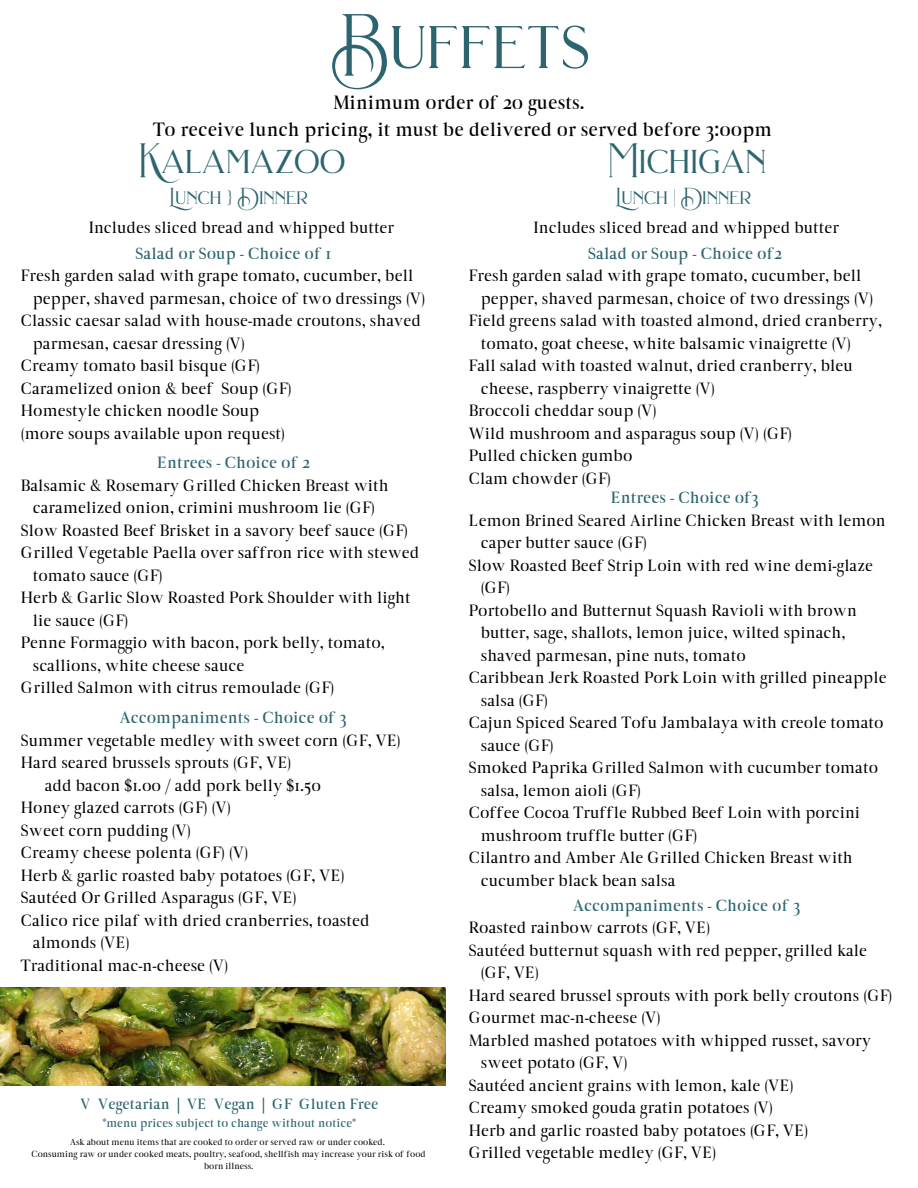
<style>
.page{position:relative;width:918px;height:1188px;background:#fff}
.page>*{position:absolute;margin:0;border:0;box-sizing:border-box;transform-origin:0 0}
.t1{font:60px "Brilon";color:#2c6570}
.t2{font:33px "Brilon";color:#2c6570}
.t3{font:600 19.5px "Carra";color:#000}
.t4{font:18px "Brilon";color:#2c6570}
.t5{font:16.5px "Carra";color:#000}
.t6{font:600 16.5px "Carra";color:#2c6570}
.t7{font:600 15px "Carra";color:#2c6570}
.t8{font:600 12px "Carra";color:#2c6570}
.t9{font:9px/12px "Carra";color:#000;text-align:center}
</style>
<div class="page">
<img style="left:0;top:988px;width:446px;height:98px">
<p class="t1" style="left:330px;top:-1px;width:262px">Buffets</p>
<p class="t3" style="left:333px;top:91px;width:253px">Minimum order of 20 guests.</p>
<p class="t3" style="left:153px;top:118px;width:620px">To receive lunch pricing, it must be delivered or served before 3:00pm</p>
<p class="t2" style="left:140px;top:136px;width:207px">Kalamazoo</p>
<p class="t4" style="left:169px;top:183px;width:140px">Lunch } Dinner</p>
<p class="t2" style="left:608px;top:136px;width:159px">Michigan</p>
<p class="t4" style="left:615px;top:183px;width:137px">Lunch | Dinner</p>
<p class="t6" style="left:588px;top:244px;width:195px">Salad or Soup - Choice of2</p>
<p class="t5" style="left:469px;top:266px;width:394px">Fresh garden salad with grape tomato, cucumber, bell</p>
<p class="t5" style="left:481px;top:289px;width:394px">pepper, shaved parmesan, choice of two dressings (V)</p>
<p class="t5" style="left:469px;top:311px;width:415px">Field greens salad with toasted almond, dried cranberry,</p>
<p class="t5" style="left:481px;top:334px;width:372px">tomato, goat cheese, white balsamic vinaigrette (V)</p>
<p class="t5" style="left:469px;top:356px;width:386px">Fall salad with toasted walnut, dried cranberry, bleu</p>
<p class="t5" style="left:481px;top:379px;width:236px">cheese, raspberry vinaigrette (V)</p>
<p class="t5" style="left:469px;top:401px;width:189px">Broccoli cheddar soup (V)</p>
<p class="t5" style="left:469px;top:424px;width:325px">Wild mushroom and asparagus soup (V) (GF)</p>
<p class="t5" style="left:469px;top:446px;width:165px">Pulled chicken gumbo</p>
<p class="t5" style="left:469px;top:469px;width:144px">Clam chowder (GF)</p>
<p class="t5" style="left:89px;top:218px;width:307px">Includes sliced bread and whipped butter</p>
<p class="t5" style="left:534px;top:218px;width:307px">Includes sliced bread and whipped butter</p>
<p class="t6" style="left:136px;top:244px;width:197px">Salad or Soup - Choice of 1</p>
<p class="t5" style="left:21px;top:266px;width:394px">Fresh garden salad with grape tomato, cucumber, bell</p>
<p class="t5" style="left:33px;top:289px;width:394px">pepper, shaved parmesan, choice of two dressings (V)</p>
<p class="t5" style="left:21px;top:311px;width:402px">Classic caesar salad with house-made croutons, shaved</p>
<p class="t5" style="left:33px;top:334px;width:214px">parmesan, caesar dressing (V)</p>
<p class="t5" style="left:21px;top:356px;width:241px">Creamy tomato basil bisque (GF)</p>
<p class="t5" style="left:21px;top:379px;width:272px">Caramelized onion &amp; beef Soup (GF)</p>
<p class="t5" style="left:21px;top:401px;width:240px">Homestyle chicken noodle Soup</p>
<p class="t5" style="left:21px;top:424px;width:266px">(more soups available upon request)</p>
<p class="t6" style="left:157px;top:453px;width:154px">Entrees - Choice of 2</p>
<p class="t5" style="left:21px;top:476px;width:369px">Balsamic &amp; Rosemary Grilled Chicken Breast with</p>
<p class="t5" style="left:33px;top:498px;width:344px">caramelized onion, crimini mushroom lie (GF)</p>
<p class="t5" style="left:21px;top:521px;width:389px">Slow Roasted Beef Brisket in a savory beef sauce (GF)</p>
<p class="t5" style="left:21px;top:543px;width:400px">Grilled Vegetable Paella over saffron rice with stewed</p>
<p class="t5" style="left:33px;top:566px;width:131px">tomato sauce (GF)</p>
<p class="t5" style="left:21px;top:588px;width:391px">Herb &amp; Garlic Slow Roasted Pork Shoulder with light</p>
<p class="t5" style="left:33px;top:611px;width:97px">lie sauce (GF)</p>
<p class="t5" style="left:21px;top:633px;width:366px">Penne Formaggio with bacon, pork belly, tomato,</p>
<p class="t5" style="left:33px;top:656px;width:213px">scallions, white cheese sauce</p>
<p class="t5" style="left:21px;top:678px;width:315px">Grilled Salmon with citrus remoulade (GF)</p>
<p class="t6" style="left:611px;top:488px;width:150px">Entrees - Choice of3</p>
<p class="t5" style="left:469px;top:511px;width:418px">Lemon Brined Seared Airline Chicken Breast with lemon</p>
<p class="t5" style="left:481px;top:533px;width:168px">caper butter sauce (GF)</p>
<p class="t5" style="left:469px;top:556px;width:406px">Slow Roasted Beef Strip Loin with red wine demi-glaze</p>
<p class="t5" style="left:481px;top:578px;width:31px">(GF)</p>
<p class="t5" style="left:469px;top:601px;width:390px">Portobello and Butternut Squash Ravioli with brown</p>
<p class="t5" style="left:481px;top:623px;width:366px">butter, sage, shallots, lemon juice, wilted spinach,</p>
<p class="t5" style="left:481px;top:646px;width:267px">shaved parmesan, pine nuts, tomato</p>
<p class="t5" style="left:469px;top:668px;width:419px">Caribbean Jerk Roasted Pork Loin with grilled pineapple</p>
<p class="t5" style="left:481px;top:691px;width:69px">salsa (GF)</p>
<p class="t5" style="left:469px;top:713px;width:416px">Cajun Spiced Seared Tofu Jambalaya with creole tomato</p>
<p class="t5" style="left:481px;top:736px;width:74px">sauce (GF)</p>
<p class="t5" style="left:469px;top:758px;width:411px">Smoked Paprika Grilled Salmon with cucumber tomato</p>
<p class="t5" style="left:481px;top:781px;width:162px">salsa, lemon aioli (GF)</p>
<p class="t5" style="left:469px;top:803px;width:393px">Coffee Cocoa Truffle Rubbed Beef Loin with porcini</p>
<p class="t5" style="left:481px;top:826px;width:218px">mushroom truffle butter (GF)</p>
<p class="t5" style="left:469px;top:848px;width:386px">Cilantro and Amber Ale Grilled Chicken Breast with</p>
<p class="t5" style="left:481px;top:871px;width:196px">cucumber black bean salsa</p>
<p class="t6" style="left:573px;top:896px;width:229px">Accompaniments - Choice of 3</p>
<p class="t5" style="left:469px;top:918px;width:243px">Roasted rainbow carrots (GF, VE)</p>
<p class="t5" style="left:469px;top:941px;width:400px">Sautéed butternut squash with red pepper, grilled kale</p>
<p class="t5" style="left:481px;top:963px;width:60px">(GF, VE)</p>
<p class="t5" style="left:469px;top:986px;width:425px">Hard seared brussel sprouts with pork belly croutons (GF)</p>
<p class="t5" style="left:469px;top:1008px;width:193px">Gourmet mac-n-cheese (V)</p>
<p class="t5" style="left:469px;top:1031px;width:404px">Marbled mashed potatoes with whipped russet, savory</p>
<p class="t5" style="left:481px;top:1053px;width:148px">sweet potato (GF, V)</p>
<p class="t5" style="left:469px;top:1076px;width:326px">Sautéed ancient grains with lemon, kale (VE)</p>
<p class="t5" style="left:469px;top:1098px;width:306px">Creamy smoked gouda gratin potatoes (V)</p>
<p class="t5" style="left:469px;top:1121px;width:341px">Herb and garlic roasted baby potatoes (GF, VE)</p>
<p class="t5" style="left:469px;top:1143px;width:249px">Grilled vegetable medley (GF, VE)</p>
<p class="t6" style="left:120px;top:708px;width:229px">Accompaniments - Choice of 3</p>
<p class="t5" style="left:21px;top:731px;width:381px">Summer vegetable medley with sweet corn (GF, VE)</p>
<p class="t5" style="left:21px;top:753px;width:272px">Hard seared brussels sprouts (GF, VE)</p>
<p class="t5" style="left:45px;top:776px;width:278px">add bacon $1.00 / add pork belly $1.50</p>
<p class="t5" style="left:21px;top:798px;width:212px">Honey glazed carrots (GF) (V)</p>
<p class="t5" style="left:21px;top:821px;width:172px">Sweet corn pudding (V)</p>
<p class="t5" style="left:21px;top:843px;width:229px">Creamy cheese polenta (GF) (V)</p>
<p class="t5" style="left:21px;top:866px;width:325px">Herb &amp; garlic roasted baby potatoes (GF, VE)</p>
<p class="t5" style="left:21px;top:888px;width:277px">Sautéed Or Grilled Asparagus (GF, VE)</p>
<p class="t5" style="left:21px;top:911px;width:350px">Calico rice pilaf with dried cranberries, toasted</p>
<p class="t5" style="left:33px;top:933px;width:98px">almonds (VE)</p>
<p class="t5" style="left:21px;top:956px;width:209px">Traditional mac-n-cheese (V)</p>
<p class="t7" style="left:80px;top:1095px;width:300px">V Vegetarian | VE Vegan | GF Gluten Free</p>
<p class="t8" style="left:103px;top:1116px;width:254px">*menu prices subject to change without notice*</p>
<p class="t9" style="left:70px;top:1136px;width:316px">Ask about menu items that are cooked to order or served raw or under cooked.</p>
<p class="t9" style="left:32px;top:1148px;width:396px">Consuming raw or under cooked meats, poultry, seafood, shellfish may increase your risk of food born illness.</p>
</div>
